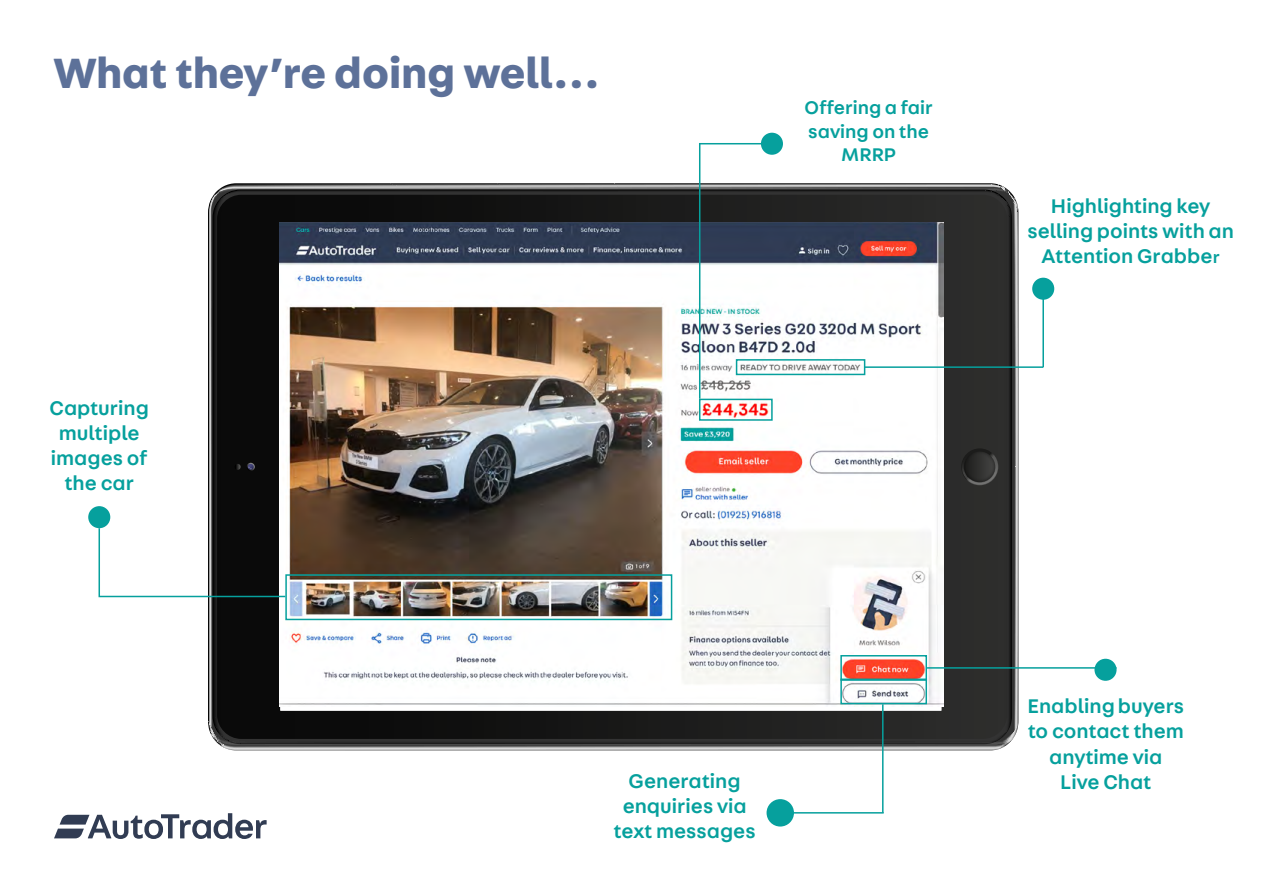
<style>
.page{position:relative;width:1263px;height:893px;background:#fff}
.page>*{position:absolute;margin:0;border:0;box-sizing:border-box;transform-origin:0 0}
.t1{font:700 45px "AT Fabriga";color:#5d7199}
.t2{font:500 21px/25.2px "AT Fabriga";color:#06a09d;text-align:center}
.t3{font:500 19.5px/23.4px "AT Fabriga";color:#06a09d;text-align:center}
.s1{font-size:18px}
</style>
<div class="page">
<svg style="left:208px;top:183px;width:810px;height:567px;background:#7e7e7e"></svg>
<svg style="left:213px;top:190px;width:799px;height:554px;background:#232322"></svg>
<svg style="left:235px;top:464px;width:6px;height:6px"></svg>
<svg style="left:247px;top:463px;width:8px;height:8px"></svg>
<svg style="left:961px;top:448px;width:37px;height:37px"></svg>
<img style="left:280px;top:222px;width:663px;height:484px">
<hr style="left:865px;top:366px;width:178px;height:2px;background:#06a09d">
<div style="left:1032px;top:278px;width:22px;height:22px;background:#06a09d;border-radius:50%"></div>
<hr style="left:1042px;top:298px;width:2px;height:69px;background:#06a09d">
<svg style="left:54px;top:813px;width:213px;height:26px"></svg>
<div style="left:736px;top:359px;width:129px;height:16px;border:2px solid #06a09d"></div>
<div style="left:699px;top:399px;width:74px;height:22px;border:2px solid #06a09d"></div>
<hr style="left:699px;top:143px;width:69px;height:1px;background:#06a09d">
<hr style="left:699px;top:144px;width:1px;height:255px;background:#06a09d">
<div style="left:761px;top:133px;width:22px;height:22px;background:#06a09d;border-radius:50%"></div>
<div style="left:285px;top:574px;width:387px;height:46px;border:2px solid #06a09d"></div>
<hr style="left:100px;top:596px;width:185px;height:1px;background:#06a09d">
<div style="left:88px;top:506px;width:22px;height:22px;background:#06a09d;border-radius:50%"></div>
<hr style="left:99px;top:528px;width:1px;height:69px;background:#06a09d">
<div style="left:840px;top:655px;width:87px;height:26px;border:2px solid #06a09d"></div>
<hr style="left:927px;top:667px;width:189px;height:2px;background:#06a09d">
<hr style="left:882px;top:704px;width:1px;height:109px;background:#06a09d">
<hr style="left:783px;top:812px;width:101px;height:2px;background:#06a09d">
<div style="left:1094px;top:659px;width:22px;height:22px;background:#06a09d;border-radius:50%"></div>
<div style="left:766px;top:799px;width:28px;height:27px;background:#06a09d;border-radius:50%"></div>
<div style="left:840px;top:678px;width:87px;height:26px;border:2px solid #06a09d"></div>
<h1 class="t1" style="left:54px;top:42px;width:547px">What they’re doing well…</h1>
<p class="t2" style="left:50px;top:394px;width:101px">Capturing multiple images of the car</p>
<p class="t3" style="left:804px;top:95px;width:130px">Offering a fair saving on the<br>MRRP</p>
<p class="t2" style="left:1027px;top:192px;width:208px">Highlighting key selling points with an<br>Attention Grabbe<span class="s1">r</span></p>
<p class="t2" style="left:1027px;top:693px;width:158px">Enabling buyers to contact them anytime via</p>
<p class="t2" style="left:629px;top:767px;width:114px">Generating</p>
<p class="t2" style="left:1060px;top:768px;width:93px">Live Chat</p>
<p class="t2" style="left:614px;top:792px;width:144px">enquiries via text messages</p>
</div>
